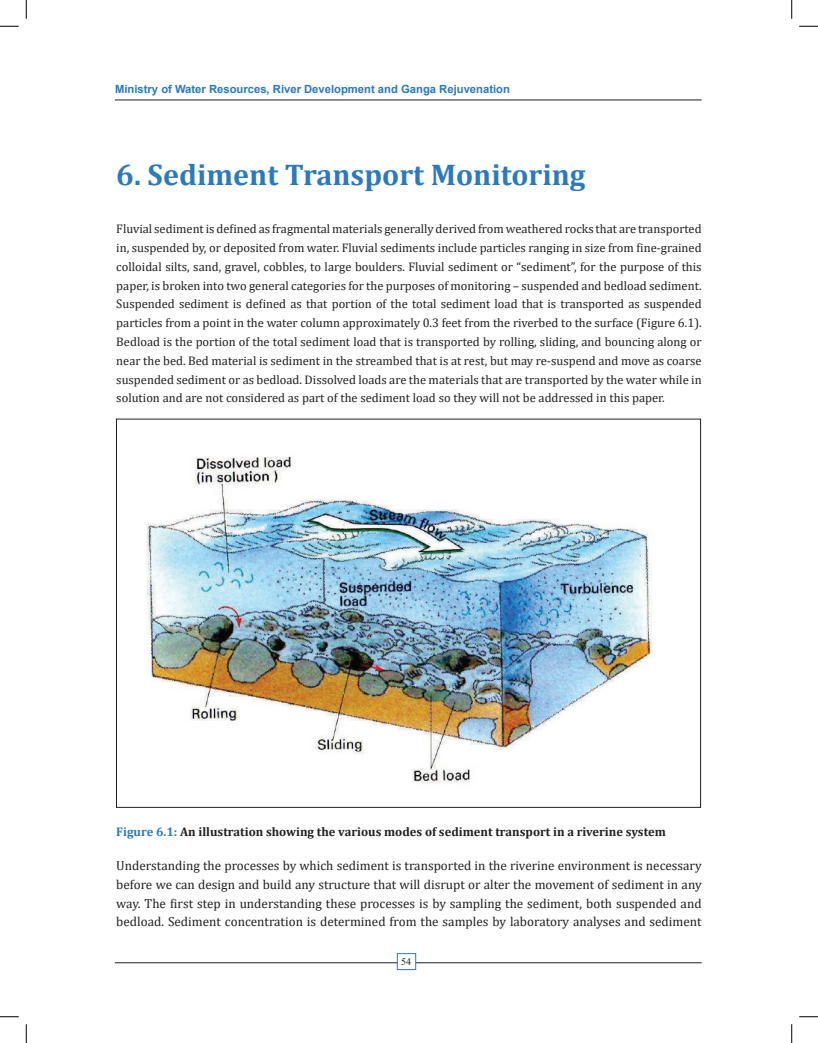
<style>
.page{position:relative;width:818px;height:1043px;background:#fff}
.page>*{position:absolute;margin:0;border:0;box-sizing:border-box;transform-origin:0 0}
.t1{font:700 30px "Cambria";color:#2b79be}
.t2{font:13.12px/18.8px "Cambria";color:#231f20;text-align:justify}
.t3{font:12.5px/18.8px "Cambria";color:#231f20;text-align:justify}
.t4{font:700 12.5px "Cambria";color:#231f20}
.t5{font:700 11.25px "Arial";color:#2b79be}
.t6{font:10px "Times New Roman";color:#231f20}
.s1{color:#2b79be}
</style>
<div class="page">
<hr style="left:115px;top:100px;width:586px;height:1px;background:#231f20">
<hr style="left:115px;top:962px;width:586px;height:1px;background:#231f20">
<div style="left:397px;top:953px;width:19px;height:16px;background:#fff;border:1px solid #2b79be"></div>
<img style="left:146px;top:456px;width:507px;height:328px">
<svg style="left:0;top:25px;width:19px;height:2px"></svg>
<svg style="left:799px;top:25px;width:19px;height:2px"></svg>
<svg style="left:0;top:1016px;width:19px;height:1px"></svg>
<svg style="left:799px;top:1016px;width:19px;height:1px"></svg>
<svg style="left:25px;top:0;width:2px;height:19px"></svg>
<svg style="left:25px;top:1024px;width:2px;height:18px"></svg>
<svg style="left:791px;top:0;width:1px;height:19px"></svg>
<svg style="left:791px;top:1024px;width:1px;height:18px"></svg>
<p class="t5" style="left:115px;top:81px;width:396px">Ministry of Water Resources, River Development and Ganga Rejuvenation</p>
<h1 class="t1" style="left:116px;top:153px;width:470px">6. Sediment Transport Monitoring</h1>
<p class="t3" style="left:116px;top:220px;width:587px">Fluvial sediment is defined as fragmental materials generally derived from weathered rocks that are transported in, suspended by, or deposited from water. Fluvial sediments include particles ranging in size from fine-grained colloidal silts, sand, gravel, cobbles, to large boulders. Fluvial sediment or “sediment”, for the purpose of this paper, is broken into two general categories for the purposes of monitoring – suspended and bedload sediment.<br>Suspended sediment is defined as that portion of the total sediment load that is transported as suspended particles from a point in the water column approximately 0.3 feet from the riverbed to the surface (Figure 6.1).<br>Bedload is the portion of the total sediment load that is transported by rolling, sliding, and bouncing along or near the bed. Bed material is sediment in the streambed that is at rest, but may re-suspend and move as coarse suspended sediment or as bedload. Dissolved loads are the materials that are transported by the water while in solution and are not considered as part of the sediment load so they will not be addressed in this paper.</p>
<p class="t4" style="left:116px;top:823px;width:551px"><span class="s1">Figure 6.1:</span> An illustration showing the various modes of sediment transport in a riverine system</p>
<p class="t2" style="left:116px;top:856px;width:587px">Understanding the processes by which sediment is transported in the riverine environment is necessary before we can design and build any structure that will disrupt or alter the movement of sediment in any way. The first step in understanding these processes is by sampling the sediment, both suspended and bedload. Sediment concentration is determined from the samples by laboratory analyses and sediment</p>
<p class="t6" style="left:401px;top:954px;width:11px">54</p>
</div>
